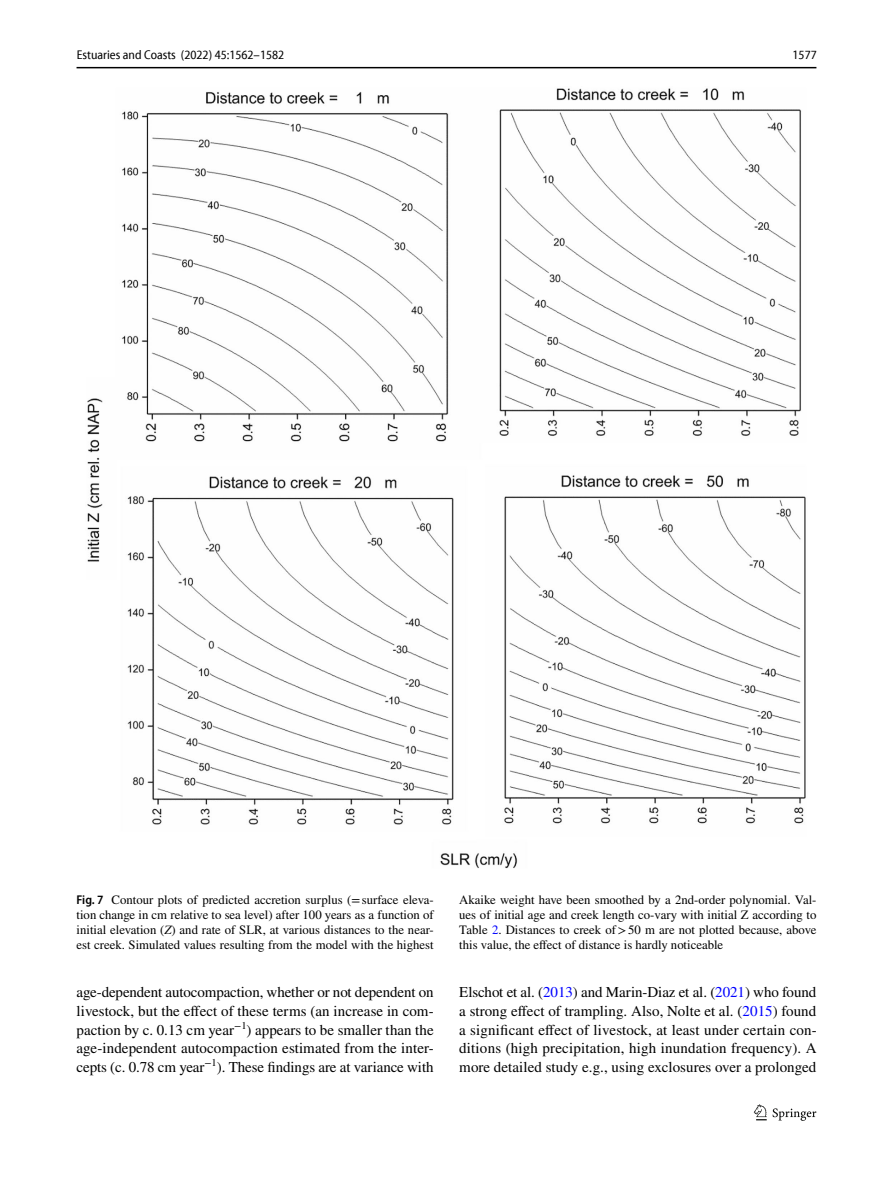
<style>
.page{position:relative;width:893px;height:1187px;background:#fff}
.page>*{position:absolute;margin:0;border:0;box-sizing:border-box;transform-origin:0 0}
.t1{font:15px/18.8px "STIX";letter-spacing:.005em;color:#000;text-align:justify}
.t2{font:12.75px/15px "STIX";color:#000;text-align:justify}
.t3{font:semi-condensed 12.75px "Myriad Pro Unic";color:#000}
.s1{font-family:"Myriad Pro";font-weight:600;font-stretch:semi-condensed}
.s2{font-style:italic}
.s3{color:#00f}
</style>
<div class="page">
<hr style="left:77px;top:67px;width:739px;height:1px;background:#000">
<img style="left:87px;top:88px;width:719px;height:781px">
<svg style="left:754px;top:1104px;width:13px;height:16px"></svg>
<svg style="left:773px;top:1108px;width:43px;height:12px"></svg>
<p class="t3" style="left:77px;top:50px;width:209px">Estuaries and Coasts (2022) 45:1562–1582</p>
<p class="t3" style="left:792px;top:50px;width:26px">1577</p>
<p class="t2" style="left:77px;top:893px;width:359px"><span class="s1">Fig. 7</span> Contour plots of predicted accretion surplus (=surface eleva&shy;tion change in cm relative to sea level) after 100 years as a function of initial elevation (<span class="s2">Z</span>) and rate of SLR, at various distances to the near&shy;est creek. Simulated values resulting from the model with the highest</p>
<p class="t2" style="left:459px;top:893px;width:359px">Akaike weight have been smoothed by a 2nd-order polynomial. Val&shy;ues of initial age and creek length co-vary with initial Z according to Table <span class="s3">2</span>. Distances to creek of&gt;50 m are not plotted because, above this value, the effect of distance is hardly noticeable</p>
<p class="t1" style="left:77px;top:983px;width:359px">age-dependent autocompaction, whether or not dependent on livestock, but the effect of these terms (an increase in com&shy;paction by c. 0.13 cm year<sup>−1</sup>) appears to be smaller than the age-independent autocompaction estimated from the inter&shy;cepts (c. 0.78 cm year<sup>−1</sup>). These findings are at variance with</p>
<p class="t1" style="left:459px;top:983px;width:359px">Elschot et al. (<span class="s3">2013</span>) and Marin-Diaz et al. (<span class="s3">2021</span>) who found a strong effect of trampling. Also, Nolte et al. (<span class="s3">2015</span>) found a significant effect of livestock, at least under certain con&shy;ditions (high precipitation, high inundation frequency). A more detailed study e.g., using exclosures over a prolonged</p>
</div>
